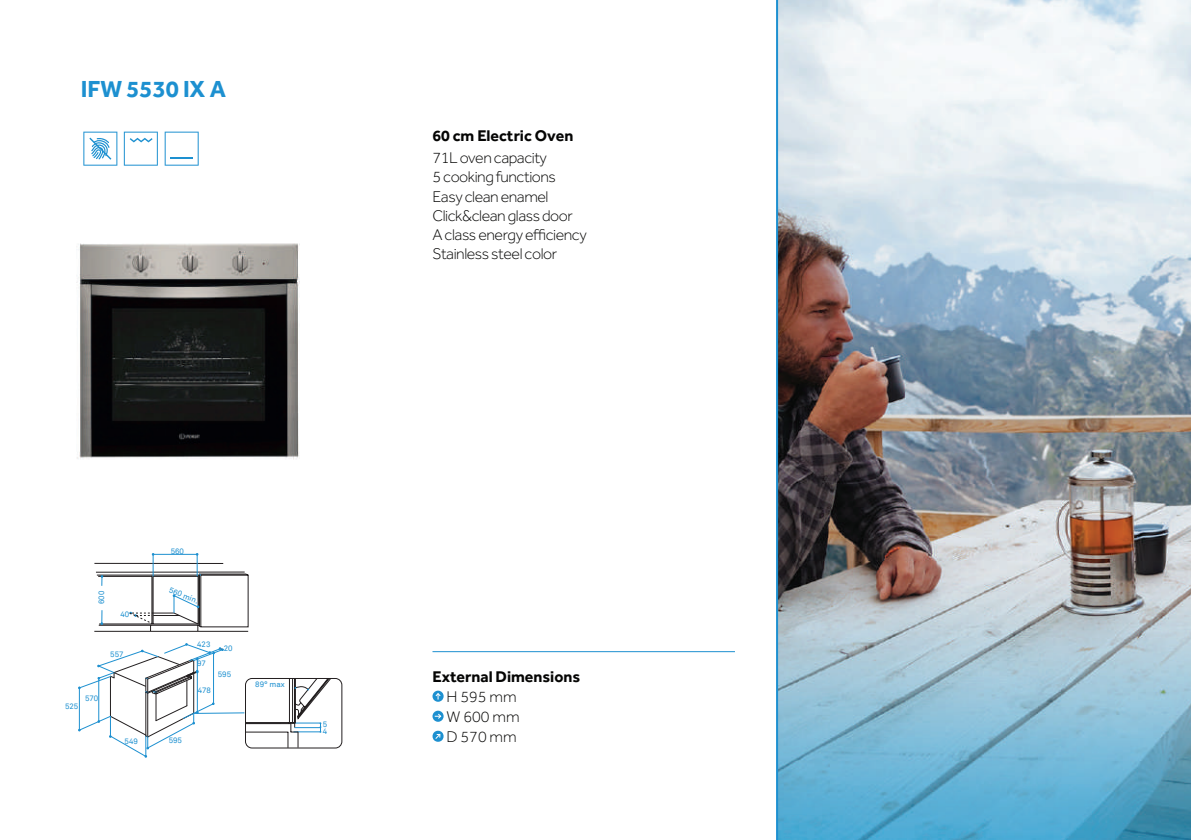
<style>
.page{position:relative;width:1191px;height:840px;background:#fff}
.page>*{position:absolute;margin:0;border:0;box-sizing:border-box;transform-origin:0 0}
.t1{font:700 24px "Effra";color:#1d90d0}
.t2{font:300 16px/19.2px "Effra";letter-spacing:-.03em;color:#050504}
.t3{font:700 16px "Effra";color:#050504}
.t4{font:300 16px/20px "Effra";color:#050504}
.t5{font:7.8px/7.8px "Akkurat";color:#1d90d0}
</style>
<div class="page">
<svg style="left:83px;top:131px;width:34px;height:34px"></svg>
<svg style="left:124px;top:131px;width:34px;height:34px"></svg>
<svg style="left:165px;top:131px;width:34px;height:34px"></svg>
<hr style="left:432px;top:651px;width:303px;height:1px;background:#1d90d0">
<svg style="left:432px;top:690px;width:11px;height:11px"></svg>
<svg style="left:434px;top:691px;width:7px;height:8px"></svg>
<svg style="left:432px;top:710px;width:11px;height:11px"></svg>
<svg style="left:435px;top:712px;width:7px;height:7px"></svg>
<svg style="left:432px;top:730px;width:11px;height:11px"></svg>
<img style="left:776px;top:0;width:415px;height:839px">
<hr style="left:194px;top:712px;width:50px;height:1px;background:#1d90d0">
<div style="left:245px;top:677px;width:97px;height:70px;border:1px solid #231f20;border-radius:7px"></div>
<svg style="left:245px;top:677px;width:86px;height:70px"></svg>
<svg style="left:78px;top:643px;width:145px;height:114px"></svg>
<hr style="left:79px;top:686px;width:1px;height:44px;background:#1d90d0">
<svg style="left:94px;top:553px;width:155px;height:78px"></svg>
<img style="left:76px;top:243px;width:224px;height:217px">
<h1 class="t1" style="left:81px;top:74px;width:147px">IFW 5530 IX A</h1>
<p class="t3" style="left:432px;top:126px;width:142px">60 cm Electric Oven</p>
<p class="t2" style="left:432px;top:148px;width:156px">71L oven capacity<br>5 cooking functions<br>Easy clean enamel<br>Click&amp;clean glass door<br>A class energy efficiency<br>Stainless steel color</p>
<p class="t5" style="left:98px;top:604px;width:15px;rotate:-90deg">600</p>
<p class="t5" style="left:120px;top:610px;width:10px">40</p>
<p class="t5" style="left:110px;top:650px;width:15px">557</p>
<p class="t5" style="left:85px;top:693px;width:15px">570</p>
<p class="t5" style="left:65px;top:702px;width:15px">525</p>
<p class="t5" style="left:171px;top:547px;width:15px">560</p>
<p class="t5" style="left:171px;top:585px;width:33px;rotate:22deg">560 min.</p>
<p class="t5" style="left:197px;top:639px;width:15px">423</p>
<p class="t5" style="left:197px;top:659px;width:10px">97</p>
<p class="t5" style="left:224px;top:644px;width:10px">20</p>
<p class="t5" style="left:218px;top:670px;width:15px">595</p>
<p class="t5" style="left:198px;top:686px;width:15px">478</p>
<p class="t5" style="left:125px;top:737px;width:15px">549</p>
<p class="t5" style="left:169px;top:736px;width:15px">595</p>
<p class="t5" style="left:255px;top:680px;width:31px">89° max</p>
<p class="t5" style="left:323px;top:719px;width:6px">5<br>4</p>
<p class="t3" style="left:432px;top:666px;width:149px">External Dimensions</p>
<p class="t4" style="left:446px;top:686px;width:75px">H 595 mm<br>W 600 mm<br>D 570 mm</p>
</div>
